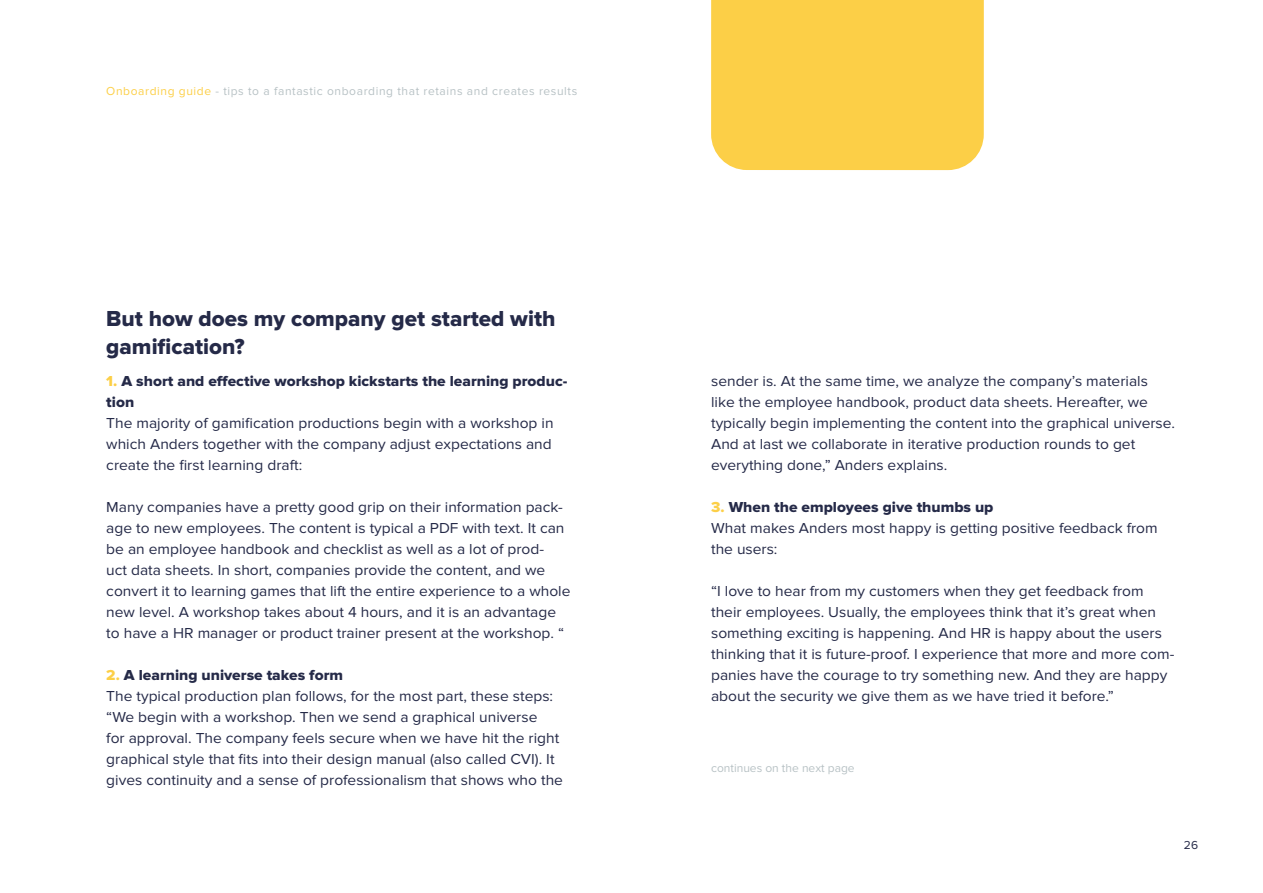
<style>
.page{position:relative;width:1263px;height:893px;background:#fff}
.page>*{position:absolute;margin:0;border:0;box-sizing:border-box;transform-origin:0 0}
.t1{font:22.5px/27px "Proxima Nova Extrabld";color:#252a48}
.t2{font:15px/21px "Proxima Nova";color:#252a48;scale:1.04 1}
.t3{font:15px/21px "Proxima Nova Extrabld";color:#252a48;scale:1.04 1}
.t4{font:12px "Proxima Nova";letter-spacing:.05em;color:#b8c2c5}
.t5{font:12px "Proxima Nova";color:#b8c2c5}
.t6{font:12px "Proxima Nova";color:#252a48}
.s1{color:#fccf47}
</style>
<div class="page">
<div style="left:711px;top:0;width:273px;height:170px;background:#fccf47"></div>
<p class="t4" style="left:106px;top:84px;width:472px"><span class="s1">Onboarding guide</span> - tips to a fantastic onboarding that retains and creates results</p>
<h1 class="t1" style="left:106px;top:306px;width:451px">But how does my company get started with gamification?</h1>
<p class="t3" style="left:106px;top:371px;width:445px"><span class="s1">1.</span> A short and effective workshop kickstarts the learning produc&shy;tion</p>
<p class="t2" style="left:106px;top:413px;width:432px">The majority of gamification productions begin with a workshop in which Anders together with the company adjust expectations and create the first learning draft:</p>
<p class="t2" style="left:106px;top:497px;width:448px">Many companies have a pretty good grip on their information pack&shy;age to new employees. The content is typical a PDF with text. It can be an employee handbook and checklist as well as a lot of prod-<br>uct data sheets. In short, companies provide the content, and we convert it to learning games that lift the entire experience to a whole new level. A workshop takes about 4 hours, and it is an advantage to have a HR manager or product trainer present at the workshop. “</p>
<p class="t3" style="left:106px;top:665px;width:229px"><span class="s1">2.</span> A learning universe takes form</p>
<p class="t2" style="left:106px;top:686px;width:441px">The typical production plan follows, for the most part, these steps: “We begin with a workshop. Then we send a graphical universe<br>for approval. The company feels secure when we have hit the right graphical style that fits into their design manual (also called CVI). It gives continuity and a sense of professionalism that shows who the</p>
<p class="t2" style="left:711px;top:371px;width:448px">sender is. At the same time, we analyze the company’s materials like the employee handbook, product data sheets. Hereafter, we typically begin implementing the content into the graphical universe.<br>And at last we collaborate in iterative production rounds to get everything done,” Anders explains.</p>
<p class="t3" style="left:711px;top:497px;width:273px"><span class="s1">3.</span> When the employees give thumbs up</p>
<p class="t2" style="left:711px;top:518px;width:431px">What makes Anders most happy is getting positive feedback from the users:</p>
<p class="t2" style="left:711px;top:581px;width:447px">“I love to hear from my customers when they get feedback from their employees. Usually, the employees think that it’s great when something exciting is happening. And HR is happy about the users thinking that it is future-proof. I experience that more and more com&shy;panies have the courage to try something new. And they are happy about the security we give them as we have tried it before.”</p>
<p class="t5" style="left:711px;top:761px;width:145px">continues on the next page</p>
<p class="t6" style="left:1184px;top:838px;width:16px">26</p>
</div>
